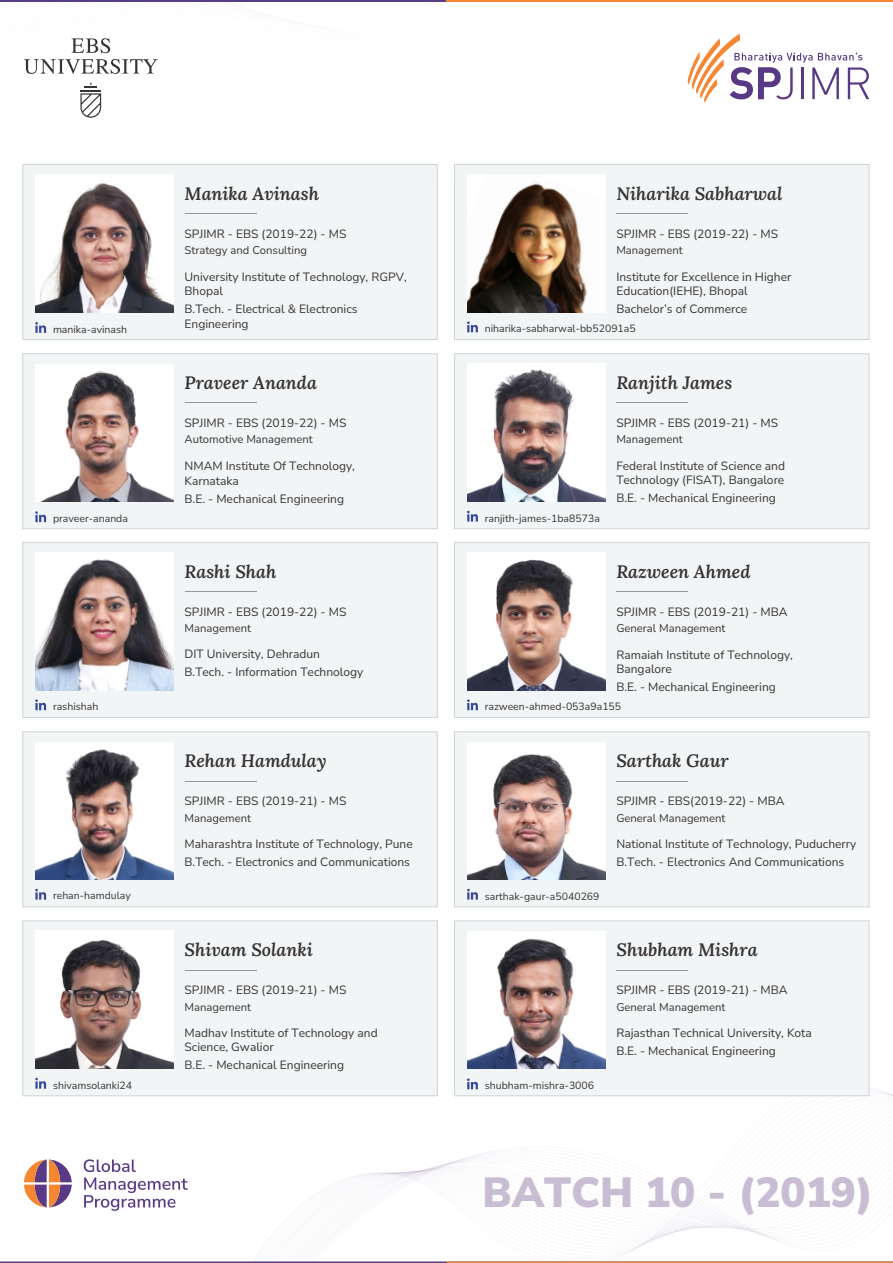
<style>
.page{position:relative;width:893px;height:1263px;background:#fff}
.page>*{position:absolute;margin:0;border:0;box-sizing:border-box;transform-origin:0 0}
.t1{font:900 42px "Nunito Sans";color:#c9bdd4}
.t2{font:italic 600 18px "Lora";color:#383336}
.t3{font:12px/14.4px "Nunito Sans";color:#383336}
.t4{font:11.25px "Nunito Sans";color:#383336}
.t5{font:10.5px "Nunito Sans";color:#383336}
</style>
<div class="page">
<svg style="left:258px;top:1091px;width:635px;height:170px"></svg>
<hr style="left:0;top:1261px;width:893px;height:2px;background:#593d82">
<hr style="left:446px;top:1261px;width:447px;height:2px;background:#f58733">
<hr style="left:0;top:0;width:893px;height:1px;background:#593d82">
<hr style="left:446px;top:0;width:447px;height:1px;background:#f58733">
<svg style="left:84px;top:1159px;width:104px;height:52px"></svg>
<svg style="left:24px;top:1159px;width:48px;height:48px"></svg>
<hr style="left:23px;top:1182px;width:50px;height:2px;background:#fff">
<hr style="left:47px;top:1158px;width:2px;height:50px;background:#fff">
<svg style="left:687px;top:34px;width:182px;height:69px"></svg>
<svg style="left:24px;top:59px;width:134px;height:15px"></svg>
<svg style="left:71px;top:38px;width:39px;height:15px"></svg>
<svg style="left:80px;top:83px;width:21px;height:35px"></svg>
<div style="left:454px;top:164px;width:416px;height:176px;background:#f2f5f5"></div>
<hr style="left:616px;top:213px;width:72px;height:1px;background:#969999">
<img style="left:467px;top:175px;width:138px;height:137px">
<svg style="left:467px;top:321px;width:11px;height:11px"></svg>
<div style="left:454px;top:353px;width:416px;height:176px;background:#f2f5f5"></div>
<hr style="left:616px;top:403px;width:72px;height:1px;background:#969999">
<img style="left:467px;top:364px;width:138px;height:137px">
<svg style="left:467px;top:510px;width:11px;height:12px"></svg>
<div style="left:454px;top:542px;width:416px;height:176px;background:#f2f5f5"></div>
<hr style="left:616px;top:591px;width:72px;height:1px;background:#969999">
<img style="left:467px;top:553px;width:138px;height:137px">
<svg style="left:467px;top:699px;width:11px;height:11px"></svg>
<div style="left:454px;top:731px;width:416px;height:176px;background:#f2f5f5"></div>
<hr style="left:616px;top:781px;width:72px;height:1px;background:#969999">
<img style="left:467px;top:744px;width:138px;height:135px">
<svg style="left:467px;top:888px;width:11px;height:12px"></svg>
<div style="left:22px;top:164px;width:416px;height:176px;background:#f2f5f5"></div>
<hr style="left:185px;top:213px;width:71px;height:1px;background:#969999">
<div style="left:35px;top:175px;width:139px;height:137px;background:#fff"></div>
<img style="left:35px;top:183px;width:139px;height:129px">
<svg style="left:35px;top:322px;width:11px;height:11px"></svg>
<div style="left:22px;top:353px;width:416px;height:176px;background:#f2f5f5"></div>
<hr style="left:185px;top:403px;width:71px;height:1px;background:#969999">
<img style="left:35px;top:365px;width:139px;height:136px">
<svg style="left:35px;top:511px;width:11px;height:11px"></svg>
<div style="left:22px;top:542px;width:416px;height:176px;background:#f2f5f5"></div>
<hr style="left:185px;top:591px;width:71px;height:1px;background:#969999">
<img style="left:35px;top:552px;width:139px;height:138px">
<svg style="left:35px;top:699px;width:11px;height:11px"></svg>
<div style="left:22px;top:731px;width:416px;height:176px;background:#f2f5f5"></div>
<hr style="left:185px;top:781px;width:71px;height:1px;background:#969999">
<img style="left:35px;top:743px;width:139px;height:136px">
<svg style="left:35px;top:888px;width:11px;height:12px"></svg>
<div style="left:22px;top:920px;width:416px;height:176px;background:#f2f5f5"></div>
<hr style="left:185px;top:970px;width:71px;height:1px;background:#969999">
<img style="left:35px;top:931px;width:139px;height:137px">
<svg style="left:35px;top:1077px;width:11px;height:12px"></svg>
<div style="left:454px;top:920px;width:416px;height:176px;background:#f2f5f5"></div>
<hr style="left:616px;top:970px;width:72px;height:1px;background:#969999">
<div style="left:467px;top:931px;width:138px;height:137px;background:#fff"></div>
<img style="left:467px;top:938px;width:138px;height:130px">
<svg style="left:467px;top:1078px;width:11px;height:11px"></svg>
<p class="t2" style="left:185px;top:181px;width:136px">Manika Avinash</p>
<p class="t3" style="left:185px;top:226px;width:163px">SPJIMR - EBS (2019-22) - MS</p>
<p class="t4" style="left:185px;top:243px;width:124px">Strategy and Consulting</p>
<p class="t2" style="left:616px;top:181px;width:168px">Niharika Sabharwal</p>
<p class="t3" style="left:616px;top:226px;width:163px">SPJIMR - EBS (2019-22) - MS</p>
<p class="t4" style="left:616px;top:243px;width:68px">Management</p>
<p class="t5" style="left:53px;top:322px;width:76px">manika-avinash</p>
<p class="t3" style="left:185px;top:270px;width:224px">University Institute of Technology, RGPV,<br>Bhopal</p>
<p class="t3" style="left:185px;top:302px;width:175px">B.Tech. - Electrical &amp; Electronics<br>Engineering</p>
<p class="t3" style="left:616px;top:269px;width:176px">Institute for Excellence in Higher<br>Education(IEHE), Bhopal</p>
<p class="t3" style="left:616px;top:302px;width:133px">Bachelor’s of Commerce</p>
<p class="t5" style="left:485px;top:322px;width:152px">niharika-sabharwal-bb52091a5</p>
<p class="t2" style="left:185px;top:371px;width:134px">Praveer Ananda</p>
<p class="t3" style="left:185px;top:416px;width:163px">SPJIMR - EBS (2019-22) - MS</p>
<p class="t4" style="left:185px;top:432px;width:130px">Automotive Management</p>
<p class="t2" style="left:616px;top:371px;width:118px">Ranjith James</p>
<p class="t3" style="left:616px;top:416px;width:163px">SPJIMR - EBS (2019-21) - MS</p>
<p class="t4" style="left:616px;top:432px;width:68px">Management</p>
<p class="t3" style="left:185px;top:459px;width:172px">NMAM Institute Of Technology,<br>Karnataka</p>
<p class="t3" style="left:185px;top:491px;width:161px">B.E. - Mechanical Engineering</p>
<p class="t3" style="left:616px;top:459px;width:170px">Federal Institute of Science and<br>Technology (FISAT), Bangalore</p>
<p class="t3" style="left:616px;top:491px;width:161px">B.E. - Mechanical Engineering</p>
<p class="t5" style="left:53px;top:512px;width:76px">praveer-ananda</p>
<p class="t5" style="left:485px;top:511px;width:117px">ranjith-james-1ba8573a</p>
<p class="t2" style="left:185px;top:559px;width:93px">Rashi Shah</p>
<p class="t3" style="left:185px;top:604px;width:163px">SPJIMR - EBS (2019-22) - MS</p>
<p class="t4" style="left:185px;top:621px;width:68px">Management</p>
<p class="t2" style="left:616px;top:559px;width:136px">Razween Ahmed</p>
<p class="t3" style="left:616px;top:604px;width:173px">SPJIMR - EBS (2019-21) - MBA</p>
<p class="t4" style="left:616px;top:621px;width:111px">General Management</p>
<p class="t3" style="left:185px;top:645px;width:180px;line-height:18px">DIT University, Dehradun<br>B.Tech. - Information Technology</p>
<p class="t3" style="left:616px;top:647px;width:178px">Ramaiah Institute of Technology,<br>Bangalore</p>
<p class="t3" style="left:616px;top:680px;width:161px">B.E. - Mechanical Engineering</p>
<p class="t5" style="left:53px;top:699px;width:47px">rashishah</p>
<p class="t5" style="left:485px;top:700px;width:138px">razween-ahmed-053a9a155</p>
<p class="t2" style="left:185px;top:749px;width:144px">Rehan Hamdulay</p>
<p class="t3" style="left:185px;top:794px;width:163px">SPJIMR - EBS (2019-21) - MS</p>
<p class="t4" style="left:185px;top:810px;width:68px">Management</p>
<p class="t2" style="left:616px;top:749px;width:114px">Sarthak Gaur</p>
<p class="t3" style="left:616px;top:794px;width:170px">SPJIMR - EBS(2019-22) - MBA</p>
<p class="t4" style="left:616px;top:810px;width:111px">General Management</p>
<p class="t3" style="left:185px;top:835px;width:230px;line-height:18px">Maharashtra Institute of Technology, Pune<br>B.Tech. - Electronics and Communications</p>
<p class="t3" style="left:616px;top:835px;width:241px;line-height:18px">National Institute of Technology, Puducherry<br>B.Tech. - Electronics And Communications</p>
<p class="t5" style="left:53px;top:889px;width:79px">rehan-hamdulay</p>
<p class="t5" style="left:485px;top:889px;width:116px">sarthak-gaur-a5040269</p>
<p class="t2" style="left:185px;top:938px;width:130px">Shivam Solanki</p>
<p class="t3" style="left:185px;top:983px;width:163px">SPJIMR - EBS (2019-21) - MS</p>
<p class="t4" style="left:185px;top:999px;width:68px">Management</p>
<p class="t2" style="left:617px;top:938px;width:143px">Shubham Mishra</p>
<p class="t3" style="left:616px;top:983px;width:173px">SPJIMR - EBS (2019-21) - MBA</p>
<p class="t4" style="left:616px;top:999px;width:111px">General Management</p>
<p class="t3" style="left:185px;top:1026px;width:195px">Madhav Institute of Technology and<br>Science, Gwalior</p>
<p class="t3" style="left:185px;top:1058px;width:161px">B.E. - Mechanical Engineering</p>
<p class="t3" style="left:616px;top:1024px;width:197px;line-height:18px">Rajasthan Technical University, Kota<br>B.E. - Mechanical Engineering</p>
<p class="t5" style="left:53px;top:1078px;width:81px">shivamsolanki24</p>
<p class="t5" style="left:485px;top:1079px;width:111px">shubham-mishra-3006</p>
<p class="t1" style="left:483px;top:1164px;width:392px">BATCH 10 - (2019)</p>
</div>
